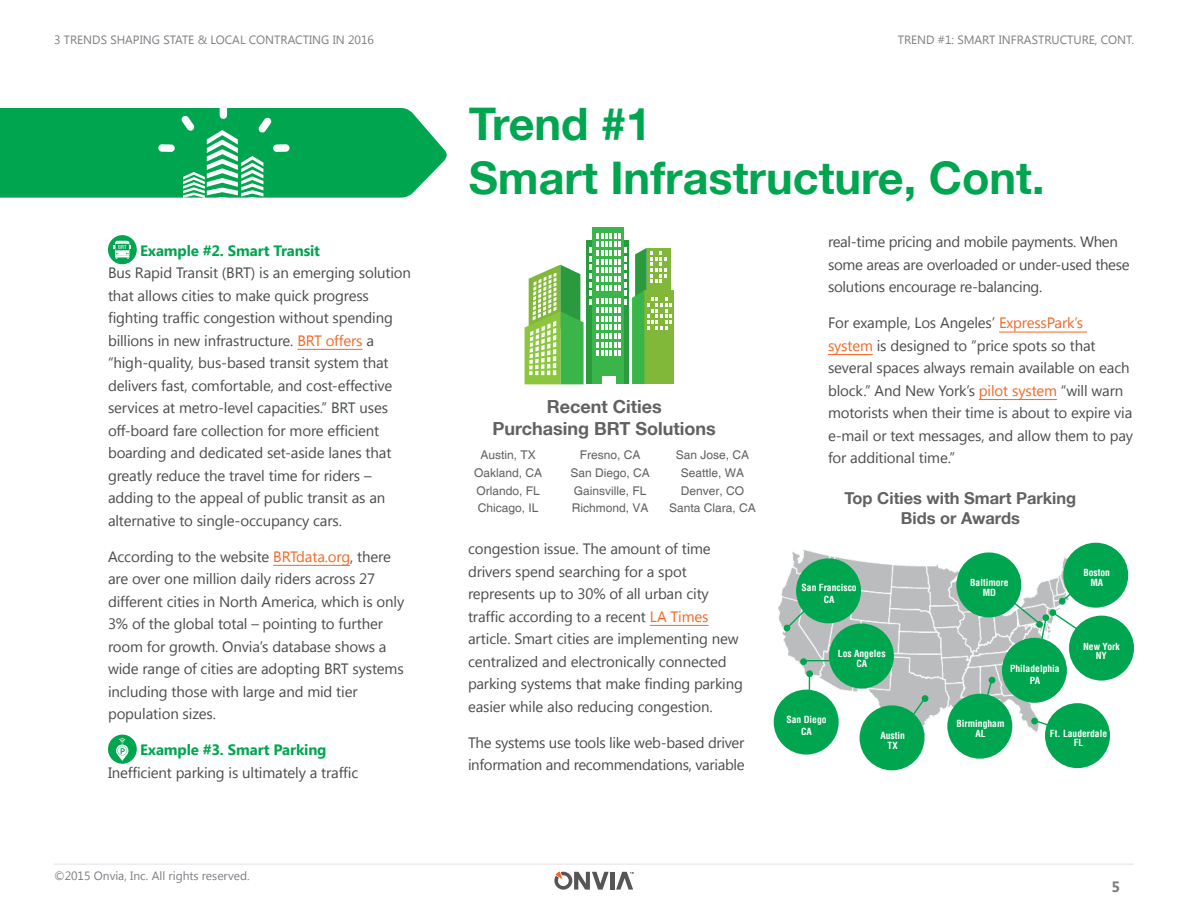
<style>
.page{position:relative;width:1188px;height:918px;background:#fff}
.page>*{position:absolute;margin:0;border:0;box-sizing:border-box;transform-origin:0 0}
.t1{font:700 45px/54px "Helvetica 75";color:#00a54f}
.t2{font:700 18px/21.6px "Helvetica 75";color:#616161;text-align:center}
.t3{font:700 16.5px/19.8px "Helvetica 75";color:#616161;text-align:center}
.t4{font:15px/22.5px "Segoe UI";letter-spacing:-.01em;color:#494b4c}
.t5{font:700 15px "Segoe UI";letter-spacing:-.01em;color:#00a54f}
.t6{font:700 15px "Segoe UI";color:#7c7e81}
.t7{font:12px/17.7px "Helvetica";color:#616161;text-align:center}
.t8{font:12px "Segoe UI";color:#7d7e82}
.t9{font:700 condensed 9.6px/9.6px "Helvetica";color:#fff;text-align:center}
.t10{font:condensed 5.55px "Helvetica 57";color:#fff}
.s1{color:#f26725}
</style>
<div class="page">
<hr style="left:54px;top:864px;width:1080px;height:1px;background:#e1e2e4">
<svg style="left:616px;top:872px;width:18px;height:18px"></svg>
<div style="left:610px;top:872px;width:5px;height:18px;background:#565656"></div>
<svg style="left:554px;top:872px;width:55px;height:18px"></svg>
<hr style="left:297px;top:349px;width:65px;height:1px;background:#f26725">
<hr style="left:273px;top:565px;width:77px;height:1px;background:#f26725">
<div style="left:108px;top:235px;width:29px;height:29px;background:#00a54f;border-radius:50%"></div>
<svg style="left:113px;top:241px;width:18px;height:18px"></svg>
<div style="left:108px;top:735px;width:29px;height:29px;background:#00a54f;border-radius:50%"></div>
<svg style="left:116px;top:738px;width:12px;height:23px"></svg>
<hr style="left:650px;top:625px;width:59px;height:1px;background:#f26725">
<hr style="left:999px;top:332px;width:88px;height:1px;background:#f26725">
<hr style="left:828px;top:354px;width:45px;height:1px;background:#f26725">
<hr style="left:979px;top:399px;width:78px;height:1px;background:#f26725">
<img style="left:778px;top:549px;width:303px;height:188px">
<div style="left:800px;top:658px;width:7px;height:7px;background:#00a54f;border-radius:50%"></div>
<div style="left:1031px;top:718px;width:7px;height:6px;background:#00a54f;border-radius:50%"></div>
<div style="left:806px;top:670px;width:7px;height:7px;background:#00a54f;border-radius:50%"></div>
<div style="left:947px;top:694px;width:65px;height:65px;background:#00a54f;border-radius:50%"></div>
<div style="left:1063px;top:543px;width:65px;height:65px;background:#00a54f;border-radius:50%"></div>
<div style="left:1045px;top:703px;width:65px;height:65px;background:#00a54f;border-radius:50%"></div>
<div style="left:956px;top:552px;width:65px;height:65px;background:#00a54f;border-radius:50%"></div>
<div style="left:860px;top:705px;width:65px;height:65px;background:#00a54f;border-radius:50%"></div>
<div style="left:1069px;top:616px;width:65px;height:65px;background:#00a54f;border-radius:50%"></div>
<div style="left:796px;top:558px;width:65px;height:65px;background:#00a54f;border-radius:50%"></div>
<div style="left:829px;top:624px;width:65px;height:64px;background:#00a54f;border-radius:50%"></div>
<div style="left:774px;top:690px;width:65px;height:65px;background:#00a54f;border-radius:50%"></div>
<div style="left:1002px;top:638px;width:65px;height:65px;background:#00a54f;border-radius:50%"></div>
<svg style="left:901px;top:696px;width:26px;height:35px"></svg>
<hr style="left:809px;top:673px;width:1px;height:32px;background:#00a54f">
<hr style="left:803px;top:660px;width:32px;height:1px;background:#00a54f">
<svg style="left:980px;top:678px;width:14px;height:19px"></svg>
<svg style="left:1033px;top:719px;width:17px;height:9px"></svg>
<svg style="left:1006px;top:581px;width:80px;height:72px"></svg>
<svg style="left:586px;top:241px;width:6px;height:143px"></svg>
<div style="left:592px;top:228px;width:32px;height:156px;background:#3ab54a"></div>
<svg style="left:525px;top:247px;width:66px;height:137px"></svg>
<div style="left:644px;top:291px;width:30px;height:93px;background:#82b83a"></div>
<svg style="left:597px;top:233px;width:75px;height:151px"></svg>
<svg style="left:0;top:108px;width:447px;height:90px;background:#19ad60"></svg>
<div style="left:158px;top:144px;width:17px;height:8px;background:#fff;border-radius:4px"></div>
<svg style="left:784px;top:604px;width:27px;height:27px"></svg>
<p class="t8" style="left:54px;top:32px;width:322px">3 TRENDS SHAPING STATE &amp; LOCAL CONTRACTING IN 2016</p>
<p class="t8" style="left:898px;top:32px;width:238px">TREND #1: SMART INFRASTRUCTURE, CONT.</p>
<p class="t10" style="left:118px;top:244px;width:10px">BRT</p>
<p class="t5" style="left:140px;top:240px;width:182px">Example #2. Smart Transit</p>
<p class="t4" style="left:108px;top:261px;width:305px">Bus Rapid Transit (BRT) is an emerging solution that allows cities to make quick progress fighting traffic congestion without spending billions in new infrastructure. <span class="s1">BRT offers</span> a “high-quality, bus-based transit system that delivers fast, comfortable, and cost-effective services at metro-level capacities.” BRT uses off-board fare collection for more efficient boarding and dedicated set-aside lanes that greatly reduce the travel time for riders – adding to the appeal of public transit as an alternative to single-occupancy cars.</p>
<p class="t4" style="left:108px;top:544px;width:298px">According to the website <span class="s1">BRTdata.org</span>, there are over one million daily riders across 27 different cities in North America, which is only 3% of the global total – pointing to further room for growth. Onvia’s database shows a wide range of cities are adopting BRT systems including those with large and mid tier population sizes.</p>
<p class="t5" style="left:140px;top:739px;width:188px">Example #3. Smart Parking</p>
<p class="t4" style="left:108px;top:760px;width:252px">Inefficient parking is ultimately a traffic</p>
<p class="t8" style="left:54px;top:868px;width:197px">©2015 Onvia, Inc. All rights reserved.</p>
<h1 class="t1" style="left:469px;top:96px;width:577px">Trend #1<br>Smart Infrastructure, Cont.</h1>
<p class="t2" style="left:493px;top:396px;width:225px">Recent Cities<br>Purchasing BRT Solutions</p>
<p class="t7" style="left:474px;top:447px;width:70px">Austin, TX<br>Oakland, CA<br>Orlando, FL<br>Chicago, IL</p>
<p class="t7" style="left:571px;top:447px;width:81px">Fresno, CA<br>San Diego, CA<br>Gainsville, FL<br>Richmond, VA</p>
<p class="t7" style="left:669px;top:447px;width:88px">San Jose, CA<br>Seattle, WA<br>Denver, CO<br>Santa Clara, CA</p>
<p class="t4" style="left:468px;top:537px;width:276px">congestion issue. The amount of time drivers spend searching for a spot represents up to 30% of all urban city traffic according to a recent <span class="s1">LA Times </span>article. Smart cities are implementing new centralized and electronically connected parking systems that make finding parking easier while also reducing congestion.</p>
<p class="t4" style="left:468px;top:730px;width:278px">The systems use tools like web-based driver information and recommendations, variable</p>
<p class="t4" style="left:828px;top:230px;width:303px">real-time pricing and mobile payments. When some areas are overloaded or under-used these solutions encourage re-balancing.</p>
<p class="t4" style="left:828px;top:311px;width:307px">For example, Los Angeles’ <span class="s1">ExpressPark’s<br>system</span> is designed to “price spots so that several spaces always remain available on each block.” And New York’s <span class="s1">pilot system</span> “will warn motorists when their time is about to expire via e-mail or text messages, and allow them to pay for additional time.”</p>
<p class="t3" style="left:844px;top:488px;width:233px">Top Cities with Smart Parking<br>Bids or Awards</p>
<p class="t9" style="left:802px;top:582px;width:57px;line-height:11.7px">San Francisco<br>CA</p>
<p class="t9" style="left:838px;top:649px;width:49px">Los Angeles<br>CA</p>
<p class="t9" style="left:970px;top:578px;width:40px">Baltimore<br>MD</p>
<p class="t9" style="left:1010px;top:662px;width:51px;line-height:11.7px">Philadelphia<br>PA</p>
<p class="t9" style="left:1083px;top:568px;width:28px">Boston<br>MA</p>
<p class="t9" style="left:1083px;top:641px;width:38px">New York<br>NY</p>
<p class="t9" style="left:786px;top:714px;width:42px;line-height:11.7px">San Diego<br>CA</p>
<p class="t9" style="left:880px;top:731px;width:26px">Austin<br>TX</p>
<p class="t9" style="left:957px;top:719px;width:49px">Birmingham<br>AL</p>
<p class="t9" style="left:1050px;top:728px;width:59px">Ft. Lauderdale<br>FL</p>
<p class="t6" style="left:1112px;top:876px;width:10px">5</p>
</div>
